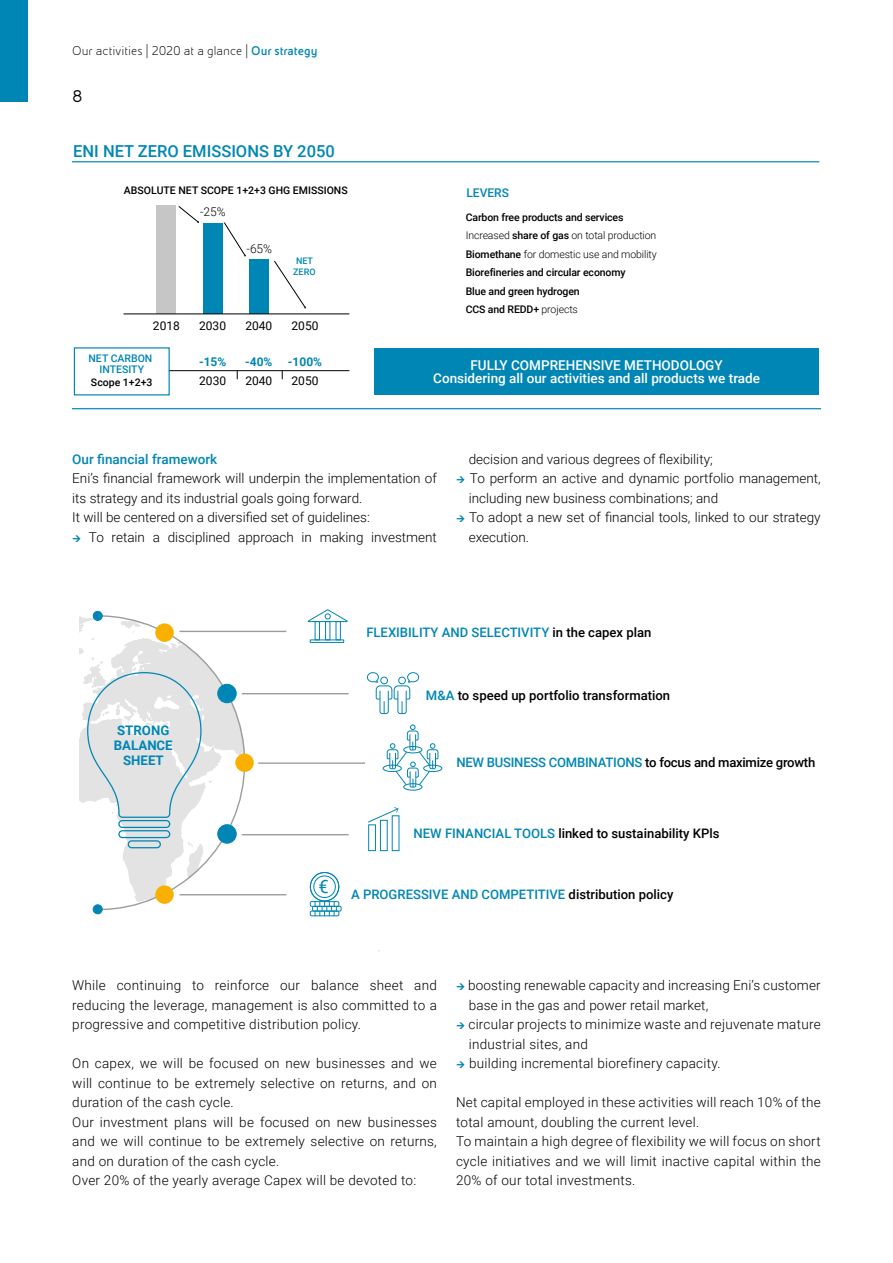
<style>
.page{position:relative;width:893px;height:1263px;background:#fff}
.page>*{position:absolute;margin:0;border:0;box-sizing:border-box;transform-origin:0 0}
.t1{font:18px "Eni Exp";color:#000}
.t2{font:500 16.5px "Roboto";color:#0086b4}
.t3{font:300 13.5px/19.5px "Roboto";letter-spacing:.02em;color:#000}
.t4{font:300 13.5px/19.5px "Roboto";color:#000}
.t5{font:500 13.5px/13.5px "Roboto";color:#fff;text-align:center}
.t6{font:300 13.5px "Eni Exp";color:#000}
.t7{font:500 13.5px "Roboto";color:#0086b4}
.t8{font:700 13.2px/15px "Roboto";color:#0086b4;text-align:center}
.t9{font:500 13.05px "Roboto";color:#0086b4}
.t10{font:500 13.05px "Roboto";color:#000}
.t11{font:500 13.05px "Roboto";letter-spacing:-.02em;color:#000}
.t12{font:12px "Roboto";color:#000}
.t13{font:700 12px "Roboto";color:#0086b4}
.t14{font:300 12px "Roboto";color:#000}
.t15{font:500 12px "Roboto";color:#0086b4}
.t16{font:500 10.5px/18.5px "Roboto";letter-spacing:-.01em;color:#000}
.t17{font:500 10.5px/10.5px "Roboto";color:#0086b4;text-align:center}
.t18{font:500 9px/10.5px "Roboto";color:#0086b4;text-align:center}
.s1{font-weight:700;color:#0086b4}
.s2{font-weight:300}
.s3{color:#000}
.s4{color:#0086b4}
</style>
<div class="page">
<div style="left:0;top:0;width:28px;height:102px;background:#0086b4"></div>
<div style="left:156px;top:205px;width:20px;height:109px;background:#c6c6c6"></div>
<div style="left:203px;top:223px;width:20px;height:91px;background:#0086b4"></div>
<div style="left:249px;top:259px;width:20px;height:55px;background:#0086b4"></div>
<hr style="left:72px;top:408px;width:749px;height:1px;background:#0086b4">
<hr style="left:124px;top:313px;width:225px;height:1px;background:#000">
<hr style="left:169px;top:370px;width:180px;height:1px;background:#000">
<hr style="left:72px;top:161px;width:747px;height:1px;background:#0086b4">
<svg style="left:178px;top:206px;width:21px;height:17px"></svg>
<svg style="left:274px;top:260px;width:32px;height:49px"></svg>
<svg style="left:224px;top:222px;width:22px;height:35px"></svg>
<div style="left:374px;top:348px;width:445px;height:47px;background:#0086b4"></div>
<div style="left:423px;top:765px;width:19px;height:7px;border:1px solid #0086b4;border-radius:50%"></div>
<svg style="left:79px;top:609px;width:360px;height:343px"></svg>
<svg style="left:310px;top:872px;width:29px;height:29px"></svg>
<div style="left:310px;top:872px;width:29px;height:29px;border:1px solid #0086b4;border-radius:50%"></div>
<div style="left:313px;top:875px;width:23px;height:23px;background:#fff;border:1px solid #0086b4;border-radius:50%"></div>
<p class="t6" style="left:72px;top:44px;width:247px">Our activities | 2020 at a glance | <span class="s1">Our strategy</span></p>
<h1 class="t1" style="left:72px;top:87px;width:12px">8</h1>
<p class="t2" style="left:73px;top:140px;width:263px">ENI NET ZERO EMISSIONS BY 2050</p>
<p class="t16" style="left:124px;top:181px;width:225px">ABSOLUTE NET SCOPE 1+2+3 GHG EMISSIONS</p>
<p class="t14" style="left:200px;top:203px;width:27px">-25%</p>
<p class="t14" style="left:247px;top:240px;width:27px">-65%</p>
<p class="t18" style="left:293px;top:256px;width:24px">NET<br>ZERO</p>
<p class="t12" style="left:153px;top:317px;width:28px">2018</p>
<p class="t12" style="left:199px;top:317px;width:28px">2030</p>
<p class="t12" style="left:245px;top:317px;width:28px">2040</p>
<p class="t12" style="left:292px;top:317px;width:28px">2050</p>
<p class="t17" style="left:89px;top:353px;width:65px">NET CARBON<br>INTESITY</p>
<p class="t16" style="left:91px;top:373px;width:63px">Scope 1+2+3</p>
<p class="t13" style="left:199px;top:353px;width:29px">-15%</p>
<p class="t13" style="left:245px;top:353px;width:29px">-40%</p>
<p class="t13" style="left:288px;top:353px;width:36px">-100%</p>
<p class="t12" style="left:199px;top:372px;width:28px">2030</p>
<p class="t12" style="left:245px;top:372px;width:28px">2040</p>
<p class="t12" style="left:292px;top:372px;width:28px">2050</p>
<p class="t15" style="left:466px;top:184px;width:44px">LEVERS</p>
<p class="t16" style="left:466px;top:207px;width:193px">Carbon free products and services <span class="s2">Increased</span> share of gas <span class="s2">on total production </span>Biomethane <span class="s2">for domestic use and mobility </span>Biorefineries and circular economy<br>Blue and green hydrogen<br>CCS and REDD+ <span class="s2">projects</span></p>
<p class="t5" style="left:433px;top:358px;width:328px">FULLY COMPREHENSIVE METHODOLOGY<br>Considering all our activities and all products we trade</p>
<p class="t7" style="left:72px;top:449px;width:146px">Our financial framework</p>
<p class="t4" style="left:72px;top:468px;width:366px">Eni’s financial framework will underpin the implementation of its strategy and its industrial goals going forward.<br>It will be centered on a diversified set of guidelines:</p>
<p class="t4" style="left:89px;top:526px;width:349px">To retain a disciplined approach in making investment</p>
<p class="t4" style="left:469px;top:448px;width:353px">decision and various degrees of flexibility;<br>To perform an active and dynamic portfolio management, including new business combinations; and<br>To adopt a new set of financial tools, linked to our strategy execution.</p>
<p class="t9" style="left:366px;top:624px;width:287px">FLEXIBILITY AND SELECTIVITY <span class="s3">in the capex plan</span></p>
<p class="t8" style="left:114px;top:722px;width:60px">STRONG<br>BALANCE<br>SHEET</p>
<p class="t10" style="left:426px;top:686px;width:246px"><span class="s4">M&amp;A</span> to speed up portfolio transformation</p>
<p class="t11" style="left:456px;top:753px;width:360px"><span class="s4">NEW BUSINESS COMBINATIONS</span> to focus and maximize growth</p>
<p class="t10" style="left:414px;top:824px;width:307px"><span class="s4">NEW FINANCIAL TOOLS</span> linked to sustainability KPls</p>
<p class="t9" style="left:318px;top:885px;width:356px"><sup>€</sup> A PROGRESSIVE AND COMPETITIVE <span class="s3">distribution policy</span></p>
<p class="t3" style="left:72px;top:975px;width:366px;text-align:justify">While continuing to reinforce our balance sheet and reducing the leverage, management is also committed to a progressive and competitive distribution policy.</p>
<p class="t3" style="left:72px;top:1053px;width:366px">On capex, we will be focused on new businesses and we will continue to be extremely selective on returns, and on duration of the cash cycle.<br>Our investment plans will be focused on new businesses and we will continue to be extremely selective on returns, and on duration of the cash cycle.<br>Over 20% of the yearly average Capex will be devoted to:</p>
<p class="t3" style="left:468px;top:975px;width:354px">boosting renewable capacity and increasing Eni’s customer base in the gas and power retail market,<br>circular projects to minimize waste and rejuvenate mature industrial sites, and<br>building incremental biorefinery capacity.</p>
<p class="t3" style="left:456px;top:1092px;width:366px">Net capital employed in these activities will reach 10% of the total amount, doubling the current level.<br>To maintain a high degree of flexibility we will focus on short cycle initiatives and we will limit inactive capital within the 20% of our total investments.</p>
</div>
